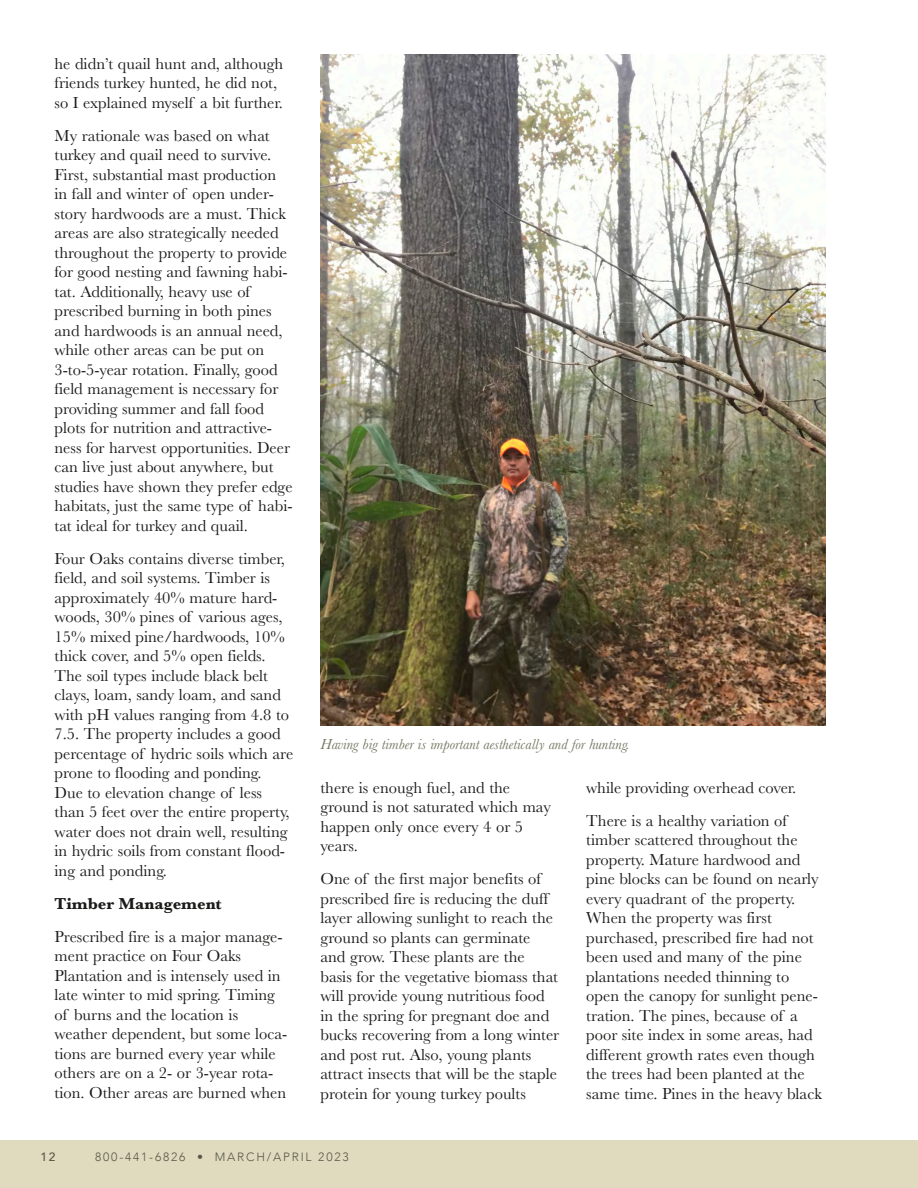
<style>
.page{position:relative;width:918px;height:1188px;background:#fff}
.page>*{position:absolute;margin:0;border:0;box-sizing:border-box;transform-origin:0 0}
.t1{font:16.5px/19.5px "Baskerville";color:#1c1b1a}
.t2{font:700 16.5px "Baskerville";color:#1c1b1a}
.t3{font:italic 15px "Baskerville";color:#767661}
.t4{font:300 12px "Avenir";letter-spacing:.15em;color:#585848}
.t5{font:500 12px "Avenir";color:#585848}
</style>
<div class="page">
<div style="left:0;top:1140px;width:918px;height:48px;background:#e0dbbf"></div>
<img style="left:320px;top:54px;width:505px;height:672px">
<p class="t1" style="left:55px;top:54px;width:230px">he didn’t quail hunt and, although friends turkey hunted, he did not, so I explained myself a bit further.</p>
<p class="t1" style="left:55px;top:126px;width:240px">My rationale was based on what turkey and quail need to survive.<br>First, substantial mast production in fall and winter of open under&shy;story hardwoods are a must. Thick areas are also strategically needed throughout the property to provide for good nesting and fawning habi&shy;tat. Additionally, heavy use of prescribed burning in both pines and hardwoods is an annual need, while other areas can be put on 3-to-5-year rotation. Finally, good field management is necessary for providing summer and fall food plots for nutrition and attractive&shy;ness for harvest opportunities. Deer can live just about anywhere, but studies have shown they prefer edge habitats, just the same type of habi&shy;tat ideal for turkey and quail.</p>
<p class="t1" style="left:55px;top:549px;width:240px">Four Oaks contains diverse timber, field, and soil systems. Timber is approximately 40% mature hard&shy;woods, 30% pines of various ages,<br>15% mixed pine/hardwoods, 10% thick cover, and 5% open fields.<br>The soil types include black belt clays, loam, sandy loam, and sand with pH values ranging from 4.8 to<br>7.5. The property includes a good percentage of hydric soils which are prone to flooding and ponding.<br>Due to elevation change of less than 5 feet over the entire property, water does not drain well, resulting in hydric soils from constant flood&shy;ing and ponding.</p>
<p class="t2" style="left:55px;top:892px;width:169px">Timber Management</p>
<p class="t1" style="left:55px;top:927px;width:234px">Prescribed fire is a major manage&shy;ment practice on Four Oaks<br>Plantation and is intensely used in late winter to mid spring. Timing of burns and the location is weather dependent, but some loca&shy;tions are burned every year while others are on a 2- or 3-year rota&shy;tion. Other areas are burned when</p>
<p class="t3" style="left:320px;top:734px;width:311px">Having big timber is important aesthetically and for hunting.</p>
<p class="t1" style="left:320px;top:778px;width:232px">there is enough fuel, and the ground is not saturated which may happen only once every 4 or 5 years.</p>
<p class="t1" style="left:320px;top:869px;width:240px">One of the first major benefits of prescribed fire is reducing the duff layer allowing sunlight to reach the ground so plants can germinate and grow. These plants are the basis for the vegetative biomass that will provide young nutritious food in the spring for pregnant doe and bucks recovering from a long winter and post rut. Also, young plants attract insects that will be the staple protein for young turkey poults</p>
<p class="t1" style="left:586px;top:771px;width:212px;line-height:33px">while providing overhead cover.<br>There is a healthy variation of</p>
<p class="t1" style="left:586px;top:830px;width:237px">timber scattered throughout the property. Mature hardwood and pine blocks can be found on nearly every quadrant of the property.<br>When the property was first purchased, prescribed fire had not been used and many of the pine plantations needed thinning to open the canopy for sunlight pene&shy;tration. The pines, because of a poor site index in some areas, had different growth rates even though the trees had been planted at the same time. Pines in the heavy black</p>
<p class="t5" style="left:40px;top:1146px;width:17px">12</p>
<p class="t4" style="left:95px;top:1150px;width:255px">800-441-6826 • MARCH/APRIL 2023</p>
</div>
